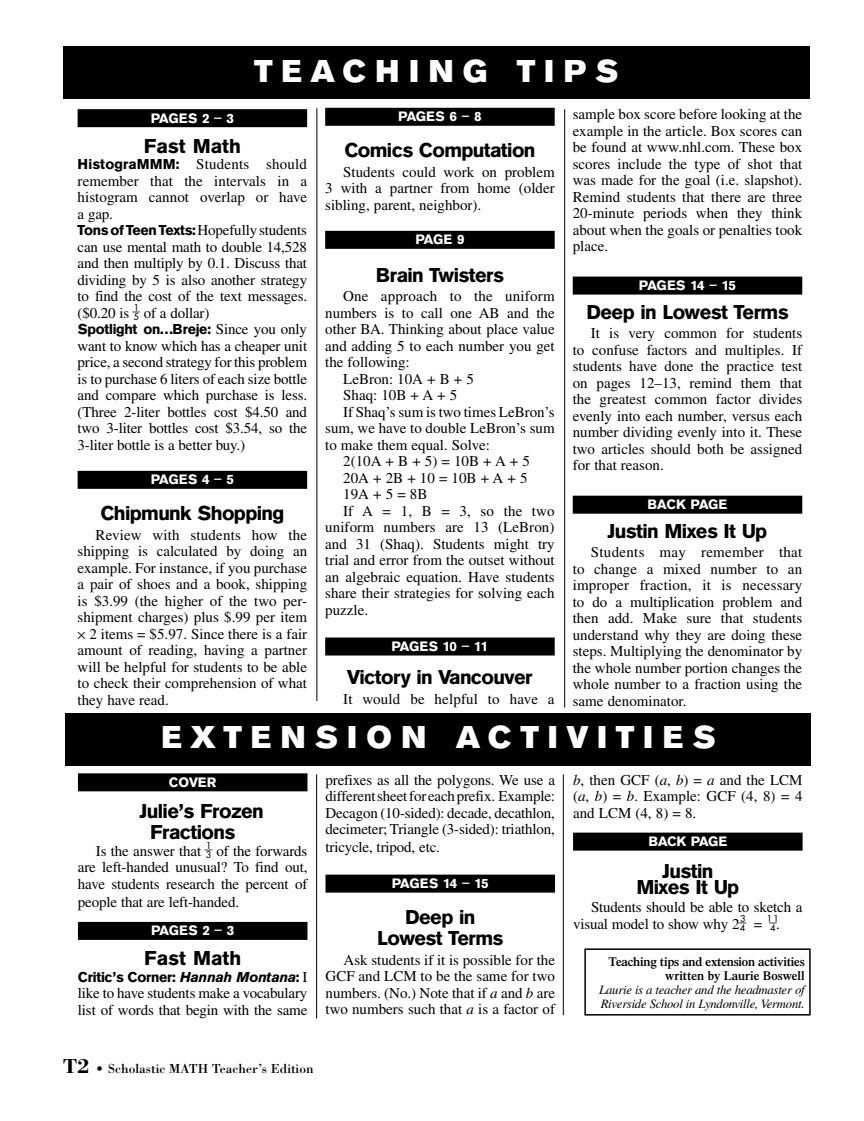
<style>
.page{position:relative;width:864px;height:1121px;background:#fff}
.page>*{position:absolute;margin:0;border:0;box-sizing:border-box;transform-origin:0 0}
.t1{font:33px "A Grotesk Super";letter-spacing:.255em;color:#fff}
.t2{font:21px/21px "A Grotesk Bld";letter-spacing:-.03em;color:#000;text-align:center}
.t3{font:21px "A Grotesk Bld";color:#000}
.t4{font:15px/16.5px "Times";color:#000;text-align:justify}
.t5{font:15px "A Grotesk Bld";letter-spacing:-.02em;color:#000}
.t6{font:14.25px "A Grotesk Bld";letter-spacing:-.02em;color:#fff}
.t7{font:13.5px "Bodoni";color:#000}
.t8{font:italic 12.75px/14.2px "Times";letter-spacing:-.02em;color:#000}
.t9{font:600 12.75px/14.2px "Times";letter-spacing:-.015em;color:#000;text-align:right}
.s1{font-family:"A Grotesk Bld"}
.s2{font-family:"Futura Fract Even"}
.s3{font-family:"Times"}
.s4{font-family:"A Grotesk Bld Itl"}
.s5{font-style:italic}
.s6{font-weight:700;font-size:21px}
.s7{font-family:"Futura Fract Odd"}
</style>
<div class="page">
<hr style="left:317px;top:108px;width:1px;height:593px;background:#000">
<div style="left:78px;top:109px;width:229px;height:18px;background:#000"></div>
<div style="left:78px;top:471px;width:229px;height:18px;background:#000"></div>
<div style="left:325px;top:108px;width:230px;height:18px;background:#000"></div>
<div style="left:325px;top:231px;width:230px;height:18px;background:#000"></div>
<div style="left:325px;top:637px;width:230px;height:18px;background:#000"></div>
<div style="left:573px;top:276px;width:229px;height:18px;background:#000"></div>
<div style="left:573px;top:495px;width:229px;height:18px;background:#000"></div>
<div style="left:63px;top:46px;width:747px;height:53px;background:#000"></div>
<hr style="left:564px;top:109px;width:1px;height:598px;background:#000">
<div style="left:78px;top:773px;width:229px;height:18px;background:#000"></div>
<div style="left:78px;top:921px;width:229px;height:18px;background:#000"></div>
<div style="left:326px;top:874px;width:229px;height:18px;background:#000"></div>
<div style="left:573px;top:832px;width:230px;height:18px;background:#000"></div>
<div style="left:66px;top:713px;width:745px;height:52px;background:#000"></div>
<div style="left:584px;top:948px;width:227px;height:67px;border:2px solid #000"></div>
<hr style="left:563px;top:774px;width:1px;height:241px;background:#000">
<hr style="left:316px;top:774px;width:1px;height:244px;background:#000">
<h1 class="t1" style="left:254px;top:49px;width:366px">TEACHING TIPS</h1>
<p class="t6" style="left:151px;top:108px;width:85px">PAGES 2 – 3</p>
<h2 class="t3" style="left:144px;top:132px;width:98px">Fast Math</h2>
<p class="t4" style="left:78px;top:156px;width:231px;text-align:left"><span class="s1">HistograMMM:</span> Students should remember that the intervals in a histogram cannot overlap or have a gap.<br><span class="s1">Tons of Teen Texts:</span>Hopefully students can use mental math to double 14,528 and then multiply by 0.1. Discuss that dividing by 5 is also another strategy to find the cost of the text messages. ($0.20 is <span class="s2">!5</span> of a dollar)</p>
<p class="t5" style="left:78px;top:319px;width:231px">Spotlight on…Breje: <span class="s3">Since you only</span></p>
<p class="t4" style="left:78px;top:337px;width:231px">want to know which has a cheaper unit price, a second strategy for this problem is to purchase 6 liters of each size bottle and compare which purchase is less. (Three 2-liter bottles cost $4.50 and two 3-liter bottles cost $3.54, so the 3-liter bottle is a better buy.)</p>
<p class="t6" style="left:151px;top:470px;width:85px">PAGES 4 – 5</p>
<h2 class="t2" style="left:100px;top:504px;width:186px">Chipmunk Shopping</h2>
<p class="t4" style="left:96px;top:526px;width:213px">Review with students how the</p>
<p class="t4" style="left:78px;top:543px;width:231px">shipping is calculated by doing an</p>
<p class="t4" style="left:78px;top:559px;width:231px">example. For instance, if you purchase</p>
<p class="t4" style="left:78px;top:576px;width:231px">a pair of shoes and a book, shipping</p>
<p class="t4" style="left:78px;top:592px;width:231px">is $3.99 (the higher of the two per-</p>
<p class="t4" style="left:78px;top:609px;width:231px">shipment charges) plus $.99 per item</p>
<p class="t4" style="left:90px;top:625px;width:219px">2 items = $5.97. Since there is a fair</p>
<p class="t4" style="left:78px;top:642px;width:231px">amount of reading, having a partner</p>
<p class="t4" style="left:78px;top:658px;width:231px">will be helpful for students to be able</p>
<p class="t4" style="left:78px;top:675px;width:231px">to check their comprehension of what</p>
<p class="t4" style="left:78px;top:691px;width:93px">they have read.</p>
<p class="t6" style="left:398px;top:107px;width:85px">PAGES 6 – 8</p>
<h2 class="t2" style="left:344px;top:141px;width:193px">Comics Computation</h2>
<p class="t4" style="left:325px;top:163px;width:231px;text-indent:18px">Students could work on problem 3 with a partner from home (older sibling, parent, neighbor).</p>
<p class="t6" style="left:415px;top:230px;width:51px">PAGE 9</p>
<h2 class="t2" style="left:376px;top:266px;width:129px">Brain Twisters</h2>
<p class="t4" style="left:343px;top:288px;width:213px">One approach to the uniform</p>
<p class="t4" style="left:325px;top:304px;width:231px">numbers is to call one AB and the</p>
<p class="t4" style="left:325px;top:321px;width:231px">other BA. Thinking about place value</p>
<p class="t4" style="left:325px;top:337px;width:231px">and adding 5 to each number you get</p>
<p class="t4" style="left:325px;top:354px;width:86px">the following:</p>
<p class="t4" style="left:343px;top:370px;width:132px">LeBron: 10A + B + 5</p>
<p class="t4" style="left:343px;top:387px;width:116px">Shaq: 10B + A + 5</p>
<p class="t4" style="left:343px;top:403px;width:213px">If Shaq’s sum is two times LeBron’s</p>
<p class="t4" style="left:325px;top:420px;width:231px">sum, we have to double LeBron’s sum</p>
<p class="t4" style="left:325px;top:436px;width:166px">to make them equal. Solve:</p>
<p class="t4" style="left:343px;top:453px;width:188px">2(10A + B + 5) = 10B + A + 5</p>
<p class="t4" style="left:343px;top:469px;width:186px">20A + 2B + 10 = 10B + A + 5</p>
<p class="t4" style="left:343px;top:486px;width:86px">19A + 5 = 8B</p>
<p class="t4" style="left:343px;top:502px;width:213px">If A = 1, B = 3, so the two</p>
<p class="t4" style="left:325px;top:519px;width:231px">uniform numbers are 13 (LeBron)</p>
<p class="t4" style="left:325px;top:535px;width:231px">and 31 (Shaq). Students might try</p>
<p class="t4" style="left:325px;top:552px;width:231px">trial and error from the outset without</p>
<p class="t4" style="left:325px;top:568px;width:231px">an algebraic equation. Have students</p>
<p class="t4" style="left:325px;top:585px;width:231px">share their strategies for solving each</p>
<p class="t4" style="left:325px;top:601px;width:44px">puzzle.</p>
<p class="t6" style="left:391px;top:636px;width:99px">PAGES 10 – 11</p>
<h2 class="t2" style="left:347px;top:668px;width:187px">Victory in Vancouver</h2>
<p class="t4" style="left:343px;top:690px;width:213px">It would be helpful to have a</p>
<p class="t4" style="left:573px;top:106px;width:231px">sample box score before looking at the example in the article. Box scores can be found at www.nhl.com. These box scores include the type of shot that was made for the goal (i.e. slapshot).<br>Remind students that there are three 20-minute periods when they think about when the goals or penalties took place.</p>
<p class="t6" style="left:639px;top:276px;width:99px">PAGES 14 – 15</p>
<h2 class="t2" style="left:586px;top:303px;width:204px">Deep in Lowest Terms</h2>
<p class="t4" style="left:573px;top:325px;width:231px;text-indent:18px">It is very common for students to confuse factors and multiples. If students have done the practice test on pages 12–13, remind them that the greatest common factor divides evenly into each number, versus each number dividing evenly into it. These two articles should both be assigned for that reason.</p>
<p class="t6" style="left:647px;top:495px;width:82px">BACK PAGE</p>
<h2 class="t2" style="left:608px;top:522px;width:161px">Justin Mixes It Up</h2>
<p class="t4" style="left:573px;top:544px;width:231px;text-indent:18px">Students may remember that to change a mixed number to an improper fraction, it is necessary to do a multiplication problem and then add. Make sure that students understand why they are doing these steps. Multiplying the denominator by the whole number portion changes the whole number to a fraction using the same denominator.</p>
<h1 class="t1" style="left:161px;top:715px;width:557px">EXTENSION ACTIVITIES</h1>
<p class="t6" style="left:169px;top:772px;width:49px">COVER</p>
<h2 class="t2" style="left:150px;top:802px;width:115px;text-align:left;text-indent:-10px">Julie’s Frozen<br>Fractions</h2>
<p class="t4" style="left:78px;top:842px;width:231px;text-indent:18px">Is the answer that <span class="s2">!3</span> of the forwards are left-handed unusual? To find out, have students research the percent of</p>
<p class="t4" style="left:78px;top:893px;width:163px">people that are left-handed.</p>
<p class="t6" style="left:151px;top:921px;width:85px">PAGES 2 – 3</p>
<h2 class="t3" style="left:144px;top:944px;width:98px">Fast Math</h2>
<p class="t5" style="left:78px;top:966px;width:231px">Critic’s Corner: <span class="s4">Hannah Montana</span>: <span class="s3">I</span></p>
<p class="t4" style="left:78px;top:985px;width:231px">like to have students make a vocabulary list of words that begin with the same</p>
<p class="t4" style="left:326px;top:771px;width:231px">prefixes as all the polygons. We use a different sheet for each prefix. Example:<br>Decagon (10-sided): decade, decathlon, decimeter; Triangle (3-sided): triathlon,</p>
<p class="t4" style="left:326px;top:838px;width:116px">tricycle, tripod, etc.</p>
<p class="t6" style="left:392px;top:873px;width:99px">PAGES 14 – 15</p>
<h2 class="t2" style="left:377px;top:908px;width:128px">Deep in<br>Lowest Terms</h2>
<p class="t4" style="left:326px;top:951px;width:231px;text-indent:18px">Ask students if it is possible for the GCF and LCM to be the same for two numbers. (No.) Note that if <span class="s5">a</span> and <span class="s5">b</span> are two numbers such that <span class="s5">a</span> is a factor of</p>
<p class="t7" style="left:63px;top:1060px;width:252px"><span class="s6">T2</span> • Scholastic MATH Teacher’s Edition</p>
<p class="t4" style="left:573px;top:771px;width:231px"><span class="s5">b</span>, then GCF (<span class="s5">a</span>, <span class="s5">b</span>) = <span class="s5">a</span> and the LCM (<span class="s5">a</span>, <span class="s5">b</span>) = <span class="s5">b</span>. Example: GCF (4, 8) = 4 and LCM (4, 8) = 8.</p>
<p class="t6" style="left:648px;top:831px;width:80px">BACK PAGE</p>
<h2 class="t2" style="left:636px;top:864px;width:104px;line-height:16.5px">Justin<br>Mixes It Up</h2>
<p class="t4" style="left:573px;top:898px;width:231px;text-indent:18px">Students should be able to sketch a visual model to show why 2<span class="s2">#4</span> = <span class="s7">!4!</span>.</p>
<p class="t9" style="left:609px;top:953px;width:198px">Teaching tips and extension activities written by Laurie Boswell</p>
<p class="t8" style="left:599px;top:982px;width:207px">Laurie is a teacher and the headmaster of<br>Riverside School in Lyndonville, Vermont.</p>
</div>
